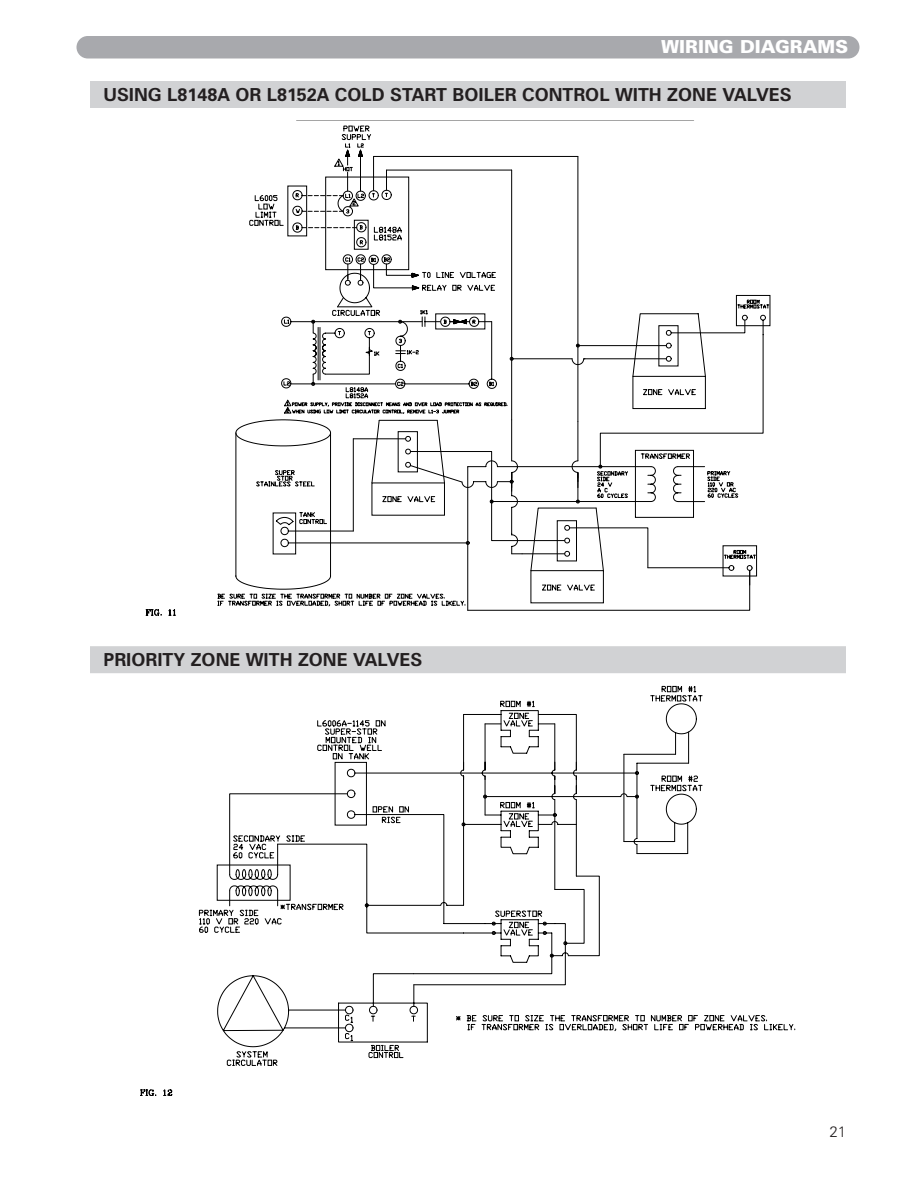
<style>
.page{position:relative;width:918px;height:1188px;background:#fff}
.page>*{position:absolute;margin:0;border:0;box-sizing:border-box;transform-origin:0 0}
.t1{font:700 18px "Zurich BT";color:#231f20}
.t2{font:900 18px "Zurich BT";color:#fff}
.t3{font:300 15px "Zurich BT";color:#231f20}
</style>
<div class="page">
<div style="left:76px;top:36px;width:784px;height:22px;background:#a8a9ad;border-radius:11px"></div>
<svg style="left:217px;top:125px;width:553px;height:486px"></svg>
<div style="left:325px;top:177px;width:84px;height:93px;border:1px solid #000"></div>
<svg style="left:347px;top:163px;width:339px;height:392px"></svg>
<svg style="left:288px;top:358px;width:298px;height:186px"></svg>
<div style="left:90px;top:81px;width:756px;height:27px;background:#d1d2d4"></div>
<div style="left:90px;top:646px;width:756px;height:27px;background:#d1d2d4"></div>
<svg style="left:199px;top:685px;width:596px;height:381px"></svg>
<div style="left:417px;top:122px;width:145px;height:20px;background:#fff"></div>
<p class="t2" style="left:661px;top:41px;width:189px">WIRING DIAGRAMS</p>
<p class="t1" style="left:104px;top:88px;width:690px">USING L8148A OR L8152A COLD START BOILER CONTROL WITH ZONE VALVES</p>
<p class="t1" style="left:104px;top:654px;width:320px">PRIORITY ZONE WITH ZONE VALVES</p>
<p class="t3" style="left:829px;top:1126px;width:18px">21</p>
</div>
